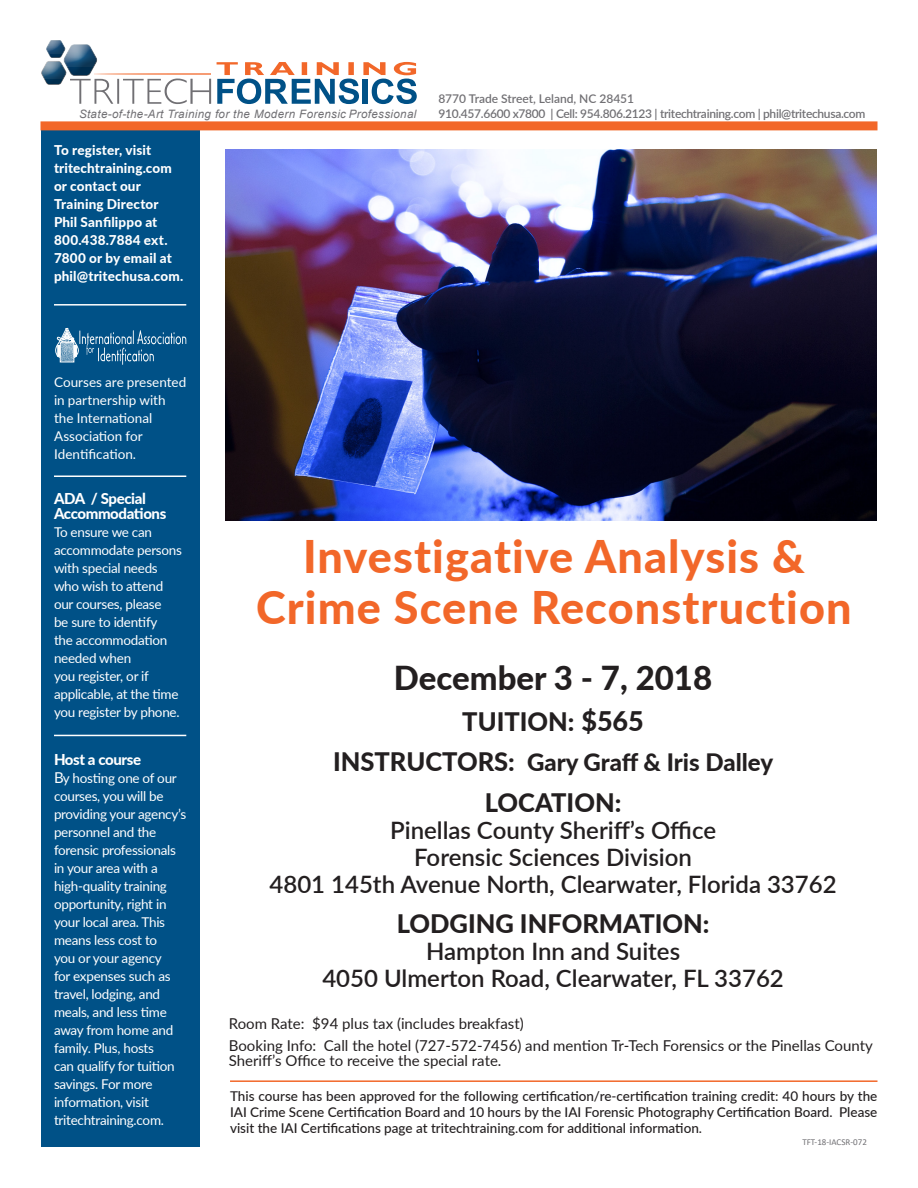
<style>
.page{position:relative;width:918px;height:1188px;background:#fff}
.page>*{position:absolute;margin:0;border:0;box-sizing:border-box;transform-origin:0 0}
.Head{font:800 45px "Lato";letter-spacing:.025em;color:#f26729}
.t1{font:800 33px "Lato";color:#231f20}
.t2{font:800 25.5px "Lato";color:#231f20}
.t3{font:600 24px "Lato";color:#231f20}
.t4{font:800 24px "Lato";color:#231f20}
.t5{font:15px/15px "Lato";color:#231f20}
.t6{font:800 15px "Lato";letter-spacing:-.025em;color:#fff}
.Paragraph_Text{font:13.5px/18px "Lato";letter-spacing:-.02em;color:#fff}
.t7{font:500 13.5px/16.2px "Lato";color:#231f20;text-align:justify}
.t8{font:800 13.5px/18px "Lato";letter-spacing:.01em;color:#fff}
.Paragraph_Text-2{font:13.5px/18px "Lato";color:#fff}
.t9{font:600 12px "Lato";letter-spacing:-.025em;color:#717074}
.t10{font:600 12px "Lato";color:#717074}
.t11{font:italic 11.55px "Arial";letter-spacing:.03em;color:#717074}
.t12{font:9px "Calibri";color:#717074}
.s1{font-size:15px}
.s2{font-size:27px}
.s3{font-size:25.5px}
</style>
<div class="page">
<img style="left:226px;top:149px;width:651px;height:372px">
<div style="left:41px;top:130px;width:159px;height:1017px;background:#005187"></div>
<svg style="left:46px;top:40px;width:165px;height:64px"></svg>
<svg style="left:46px;top:60px;width:20px;height:2px"></svg>
<svg style="left:41px;top:62px;width:25px;height:23px"></svg>
<hr style="left:94px;top:73px;width:117px;height:2px;background:#f26729">
<svg style="left:217px;top:62px;width:200px;height:42px"></svg>
<div style="left:40px;top:121px;width:838px;height:9px;background:#f26729"></div>
<svg style="left:56px;top:328px;width:130px;height:37px"></svg>
<hr style="left:54px;top:476px;width:132px;height:1px;background:#fff">
<hr style="left:54px;top:304px;width:132px;height:2px;background:#fff">
<hr style="left:54px;top:735px;width:132px;height:1px;background:#fff">
<hr style="left:230px;top:1080px;width:648px;height:2px;background:#f26729">
<p class="t11" style="left:79px;top:106px;width:339px">State-of-the-Art Training for the Modern Forensic Professional</p>
<p class="t8" style="left:54px;top:140px;width:131px">To register, visit tritechtraining.com or contact our<br>Training Director<br>Phil Sanfilippo at<br>800.438.7884 ext.<br>7800 or by email at phil@tritechusa.com.</p>
<p class="t10" style="left:438px;top:90px;width:197px">8770 Trade Street, Leland, NC 28451</p>
<p class="t9" style="left:438px;top:105px;width:429px">910.457.6600 x7800 | Cell: 954.806.2123 | tritechtraining.com | phil@tritechusa.com</p>
<p class="Paragraph_Text-2" style="left:54px;top:372px;width:134px">Courses are presented in partnership with the International<br>Association for<br>Identification.</p>
<p class="t6" style="left:54px;top:487px;width:93px">ADA / Special</p>
<p class="t6" style="left:54px;top:502px;width:114px">Accommodations</p>
<p class="Paragraph_Text" style="left:54px;top:522px;width:130px">To ensure we can accommodate persons with special needs who wish to attend our courses, please<br>be sure to identify<br>the accommodation needed when<br>you register, or if applicable, at the time you register by phone.</p>
<p class="t6" style="left:54px;top:748px;width:89px">Host a course</p>
<p class="Paragraph_Text" style="left:54px;top:768px;width:134px"><span class="s1">B</span>y hosting one of our courses, you will be providing your agency’s personnel and the forensic professionals in your area with a high-quality training opportunity, right in your local area. This means less cost to<br>you or your agency<br>for expenses such as travel, lodging, and meals, and less time away from home and family. Plus, hosts<br>can qualify for tuition savings. For more information, visit tritechtraining.com.</p>
<p class="Head" style="left:303px;top:524px;width:503px">Investigative Analysis &amp;</p>
<p class="Head" style="left:256px;top:575px;width:597px">Crime Scene Reconstruction</p>
<p class="t1" style="left:394px;top:654px;width:320px">December 3 - 7, 2018</p>
<p class="t2" style="left:462px;top:703px;width:183px">TUITION: <span class="s2">$565</span></p>
<p class="t4" style="left:333px;top:745px;width:442px"><span class="s3">INSTRUCTORS:</span> Gary Graff &amp; Iris Dalley</p>
<p class="t2" style="left:485px;top:784px;width:138px">LOCATION:</p>
<p class="t3" style="left:390px;top:813px;width:327px">Pinellas County Sheriff’s Office</p>
<p class="t3" style="left:414px;top:840px;width:279px">Forensic Sciences Division</p>
<p class="t3" style="left:270px;top:867px;width:569px">4801 145th Avenue North, Clearwater, Florida 33762</p>
<p class="t2" style="left:397px;top:905px;width:314px">LODGING INFORMATION:</p>
<p class="t3" style="left:426px;top:934px;width:256px">Hampton Inn and Suites</p>
<p class="t3" style="left:322px;top:961px;width:463px">4050 Ulmerton Road, Clearwater, FL 33762</p>
<p class="t5" style="left:229px;top:1016px;width:296px">Room Rate: $94 plus tax (includes breakfast)</p>
<p class="t5" style="left:229px;top:1037px;width:645px">Booking Info: Call the hotel (727-572-7456) and mention Tr-Tech Forensics or the Pinellas County<br>Sheriff’s Office to receive the special rate.</p>
<p class="t7" style="left:230px;top:1087px;width:649px">This course has been approved for the following certification/re-certification training credit: 40 hours by the IAI Crime Scene Certification Board and 10 hours by the IAI Forensic Photography Certification Board. Please visit the IAI Certifications page at tritechtraining.com for additional information.</p>
<p class="t12" style="left:802px;top:1136px;width:66px">TFT-18-IACSR-072</p>
</div>
